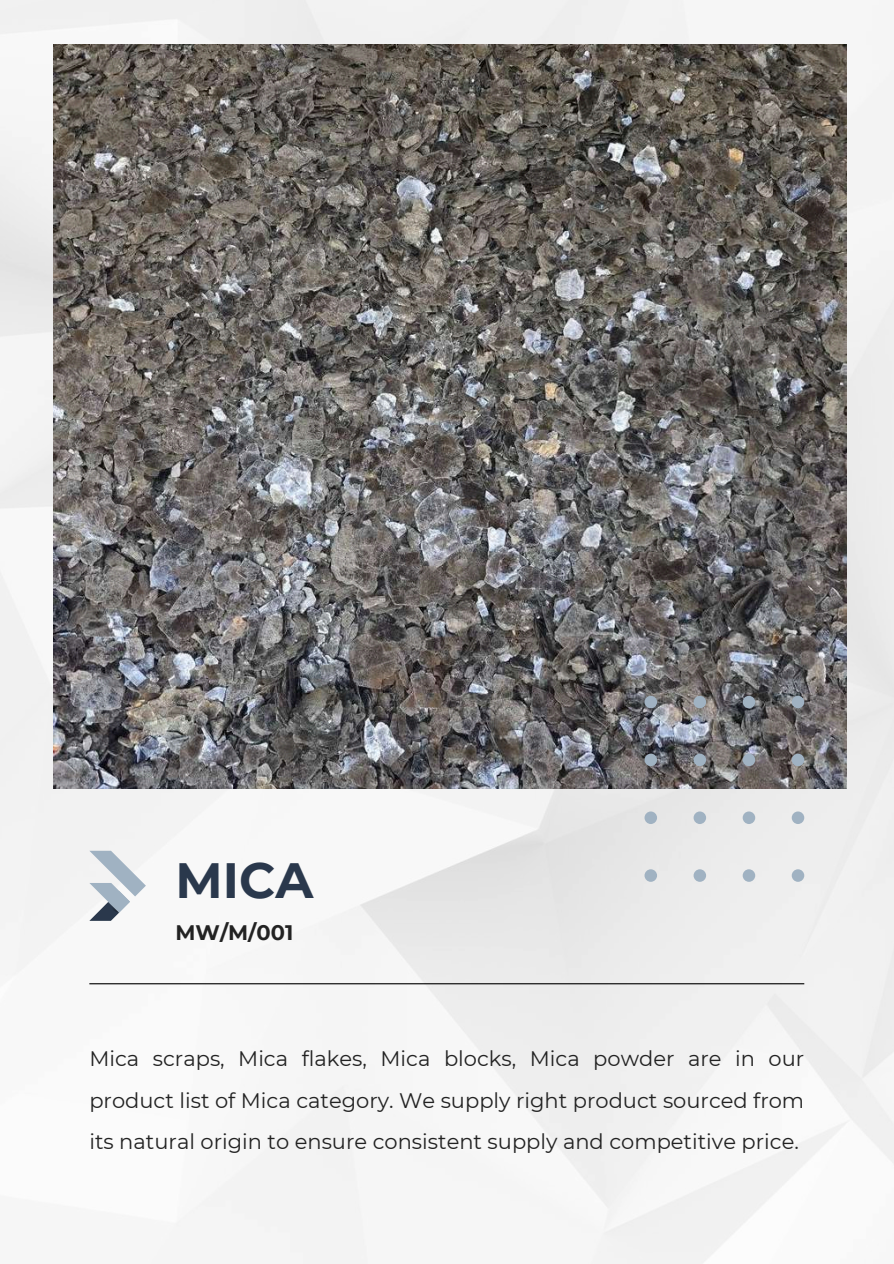
<style>
.page{position:relative;width:894px;height:1264px;background:#fff}
.page>*{position:absolute;margin:0;border:0;box-sizing:border-box;transform-origin:0 0}
.t1{font:700 49.5px "Montserrat";color:#2a384c}
.t2{font:21px/41.7px "Montserrat";color:#222;text-align:justify}
.t3{font:700 21px "Montserrat";color:#222}
</style>
<div class="page">
<img style="left:0;top:0;width:893px;height:1263px">
<svg style="left:90px;top:850px;width:56px;height:70px"></svg>
<hr style="left:89px;top:983px;width:715px;height:1px;background:#000">
<img style="left:54px;top:44px;width:792px;height:744px">
<svg style="left:644px;top:695px;width:160px;height:186px;background:#ababad"></svg>
<h1 class="t1" style="left:175px;top:850px;width:139px">MICA</h1>
<p class="t3" style="left:175px;top:919px;width:119px">MW/M/001</p>
<p class="t2" style="left:89px;top:1037px;width:716px">Mica scraps, Mica flakes, Mica blocks, Mica powder are in our product list of Mica category. We supply right product sourced from its natural origin to ensure consistent supply and competitive price.</p>
</div>
